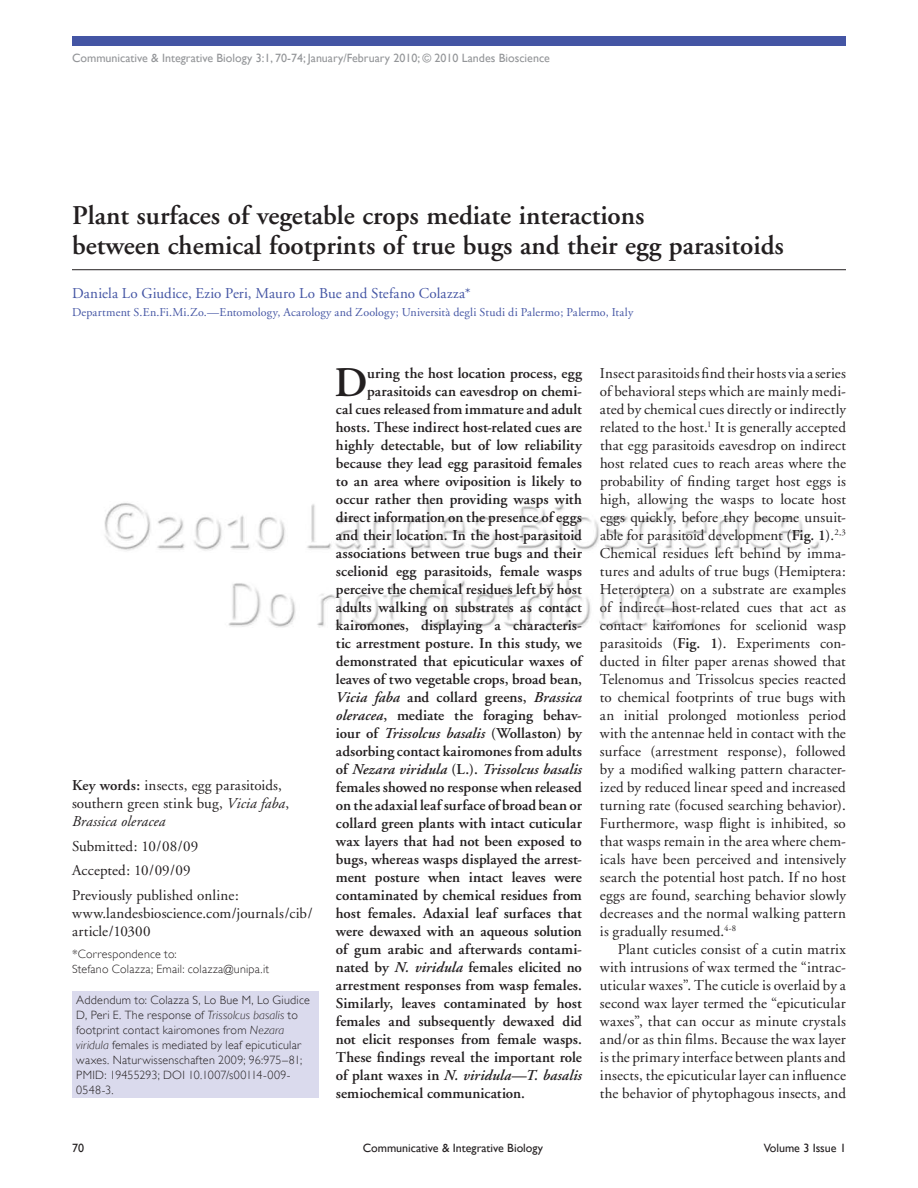
<style>
.page{position:relative;width:918px;height:1188px;background:#fff}
.page>*{position:absolute;margin:0;border:0;box-sizing:border-box;transform-origin:0 0}
.t1{font:600 42.15px "Adobe Garamond";color:#231f20}
.t2{font:600 27px/30px "Adobe Garamond";color:#231f20}
.t3{font:15px/18px "Adobe Garamond";letter-spacing:.01em;color:#231f20}
.t4{font:600 15px "Adobe Garamond";color:#231f20}
.t5{font:italic 600 15px "Adobe Garamond";letter-spacing:.005em;color:#231f20}
.t6{font:15px "Adobe Garamond";letter-spacing:.01em;color:#4455a4}
.t7{font:300 12px/15px "Gill Sans";letter-spacing:.02em;color:#231f20}
.t8{font:12px "Adobe Garamond";letter-spacing:.01em;color:#4455a4}
.t9{font:12px "Gill Sans";color:#939598}
.t10{font:12px "Gill Sans";color:#231f20}
.s1{font-weight:600}
.s2{font-style:italic}
.s3{font-style:normal}
</style>
<div class="page">
<img style="left:72px;top:270px;width:774px;height:828px">
<div style="left:72px;top:36px;width:774px;height:10px;background:#4455a4"></div>
<div style="left:72px;top:991px;width:246px;height:107px;background:#dadaed"></div>
<hr style="left:72px;top:269px;width:774px;height:1px;background:#231f20">
<p class="t9" style="left:72px;top:51px;width:480px">Communicative &amp; Integrative Biology 3:1, 70-74; January/February 2010; © 2010 Landes Bioscience</p>
<h2 class="t2" style="left:72px;top:201px;width:713px">Plant surfaces of vegetable crops mediate interactions<br>between chemical footprints of true bugs and their egg parasitoids</h2>
<p class="t6" style="left:72px;top:286px;width:400px">Daniela Lo Giudice, Ezio Peri, Mauro Lo Bue and Stefano Colazza*</p>
<p class="t8" style="left:72px;top:306px;width:563px">Department S.En.Fi.Mi.Zo.—Entomology, Acarology and Zoology; Università degli Studi di Palermo; Palermo, Italy</p>
<p class="t3" style="left:72px;top:777px;width:219px"><span class="s1">Key words:</span> insects, egg parasitoids, southern green stink bug, <span class="s2">Vicia faba</span>,<br><span class="s2">Brassica oleracea</span></p>
<p class="t3" style="left:72px;top:834px;width:168px;line-height:24.8px">Submitted: 10/08/09<br>Accepted: 10/09/09<br>Previously published online:</p>
<p class="t3" style="left:72px;top:905px;width:242px">www.landesbioscience.com/journals/cib/ article/10300</p>
<p class="t7" style="left:72px;top:946px;width:199px">*Correspondence to:<br>Stefano Colazza; Email: colazza@unipa.it</p>
<p class="t7" style="left:76px;top:992px;width:235px">Addendum to: Colazza S, Lo Bue M, Lo Giudice D, Peri E. The response of <span class="s2">Trissolcus basalis</span> to footprint contact kairomones from <span class="s2">Nezara viridula</span> females is mediated by leaf epicuticular waxes. Naturwissenschaften 2009; 96:975–81; PMID: 19455293; DOI 10.1007/s00114-009- 0548-3.</p>
<h1 class="t1" style="left:334px;top:360px;width:35px">D</h1>
<p class="t4" style="left:367px;top:365px;width:216px">uring the host location process, egg</p>
<p class="t4" style="left:367px;top:383px;width:216px">parasitoids can eavesdrop on chemi-</p>
<p class="t4" style="left:336px;top:401px;width:247px">cal cues released from immature and adult</p>
<p class="t4" style="left:336px;top:419px;width:248px">hosts. These indirect host-related cues are</p>
<p class="t4" style="left:336px;top:437px;width:248px">highly detectable, but of low reliability</p>
<p class="t4" style="left:336px;top:455px;width:248px">because they lead egg parasitoid females</p>
<p class="t4" style="left:336px;top:473px;width:247px">to an area where oviposition is likely to</p>
<p class="t4" style="left:336px;top:491px;width:247px">occur rather then providing wasps with</p>
<p class="t4" style="left:336px;top:509px;width:248px">direct information on the presence of eggs</p>
<p class="t4" style="left:336px;top:527px;width:247px">and their location. In the host-parasitoid</p>
<p class="t4" style="left:336px;top:545px;width:248px">associations between true bugs and their</p>
<p class="t4" style="left:336px;top:563px;width:247px">scelionid egg parasitoids, female wasps</p>
<p class="t4" style="left:336px;top:581px;width:247px">perceive the chemical residues left by host</p>
<p class="t4" style="left:336px;top:599px;width:247px">adults walking on substrates as contact</p>
<p class="t4" style="left:336px;top:617px;width:247px">kairomones, displaying a characteris-</p>
<p class="t4" style="left:336px;top:635px;width:247px">tic arrestment posture. In this study, we</p>
<p class="t4" style="left:336px;top:653px;width:247px">demonstrated that epicuticular waxes of</p>
<p class="t4" style="left:336px;top:671px;width:248px">leaves of two vegetable crops, broad bean,</p>
<p class="t5" style="left:336px;top:689px;width:248px">Vicia faba <span class="s3">and collard greens,</span> Brassica</p>
<p class="t4" style="left:336px;top:707px;width:247px"><span class="s2">oleracea</span>, mediate the foraging behav-</p>
<p class="t4" style="left:336px;top:725px;width:247px">iour of <span class="s2">Trissolcus basalis</span> (Wollaston) by</p>
<p class="t4" style="left:336px;top:743px;width:248px">adsorbing contact kairomones from adults</p>
<p class="t5" style="left:336px;top:761px;width:247px"><span class="s3">of</span> Nezara viridula <span class="s3">(L.).</span> Trissolcus basalis</p>
<p class="t4" style="left:336px;top:779px;width:248px">females showed no response when released</p>
<p class="t4" style="left:336px;top:797px;width:248px">on the adaxial leaf surface of broad bean or</p>
<p class="t4" style="left:336px;top:815px;width:247px">collard green plants with intact cuticular</p>
<p class="t4" style="left:336px;top:833px;width:247px">wax layers that had not been exposed to</p>
<p class="t4" style="left:336px;top:851px;width:247px">bugs, whereas wasps displayed the arrest-</p>
<p class="t4" style="left:336px;top:869px;width:247px">ment posture when intact leaves were</p>
<p class="t4" style="left:336px;top:887px;width:247px">contaminated by chemical residues from</p>
<p class="t4" style="left:336px;top:905px;width:247px">host females. Adaxial leaf surfaces that</p>
<p class="t4" style="left:336px;top:923px;width:247px">were dewaxed with an aqueous solution</p>
<p class="t4" style="left:336px;top:941px;width:247px">of gum arabic and afterwards contami-</p>
<p class="t4" style="left:336px;top:959px;width:247px">nated by <span class="s2">N. viridula</span> females elicited no</p>
<p class="t4" style="left:336px;top:977px;width:247px">arrestment responses from wasp females.</p>
<p class="t4" style="left:336px;top:995px;width:247px">Similarly, leaves contaminated by host</p>
<p class="t4" style="left:336px;top:1013px;width:247px">females and subsequently dewaxed did</p>
<p class="t4" style="left:336px;top:1031px;width:247px">not elicit responses from female wasps.</p>
<p class="t4" style="left:336px;top:1049px;width:248px">These findings reveal the important role</p>
<p class="t5" style="left:336px;top:1067px;width:247px"><span class="s3">of plant waxes in</span> N. viridula<span class="s3">—</span>T. basalis</p>
<p class="t4" style="left:336px;top:1085px;width:190px">semiochemical communication.</p>
<p class="t3" style="left:600px;top:365px;width:248px;text-align:justify">Insect parasitoids find their hosts via a series of behavioral steps which are mainly medi&shy;ated by chemical cues directly or indirectly related to the host.<sup>1</sup> It is generally accepted that egg parasitoids eavesdrop on indirect host related cues to reach areas where the probability of finding target host eggs is high, allowing the wasps to locate host eggs quickly, before they become unsuit&shy;able for parasitoid development (<span class="s1">Fig. 1</span>).<sup>2,3<br></sup>Chemical residues left behind by imma&shy;tures and adults of true bugs (Hemiptera:<br>Heteroptera) on a substrate are examples of indirect host-related cues that act as contact kairomones for scelionid wasp parasitoids (<span class="s1">Fig. 1</span>). Experiments con&shy;ducted in filter paper arenas showed that Telenomus and Trissolcus species reacted to chemical footprints of true bugs with an initial prolonged motionless period with the antennae held in contact with the surface (arrestment response), followed by a modified walking pattern character&shy;ized by reduced linear speed and increased turning rate (focused searching behavior).<br>Furthermore, wasp flight is inhibited, so that wasps remain in the area where chem&shy;icals have been perceived and intensively search the potential host patch. If no host eggs are found, searching behavior slowly decreases and the normal walking pattern is gradually resumed.<sup>4-8</sup></p>
<p class="t3" style="left:600px;top:941px;width:248px;text-align:justify;text-indent:18px">Plant cuticles consist of a cutin matrix with intrusions of wax termed the “intrac&shy;uticular waxes”. The cuticle is overlaid by a second wax layer termed the “epicuticular waxes”, that can occur as minute crystals and/or as thin films. Because the wax layer is the primary interface between plants and insects, the epicuticular layer can influence the behavior of phytophagous insects, and</p>
<p class="t10" style="left:72px;top:1141px;width:13px">70</p>
<p class="t10" style="left:363px;top:1141px;width:182px">Communicative &amp; Integrative Biology</p>
<p class="t10" style="left:764px;top:1141px;width:84px">Volume 3 Issue 1</p>
</div>
